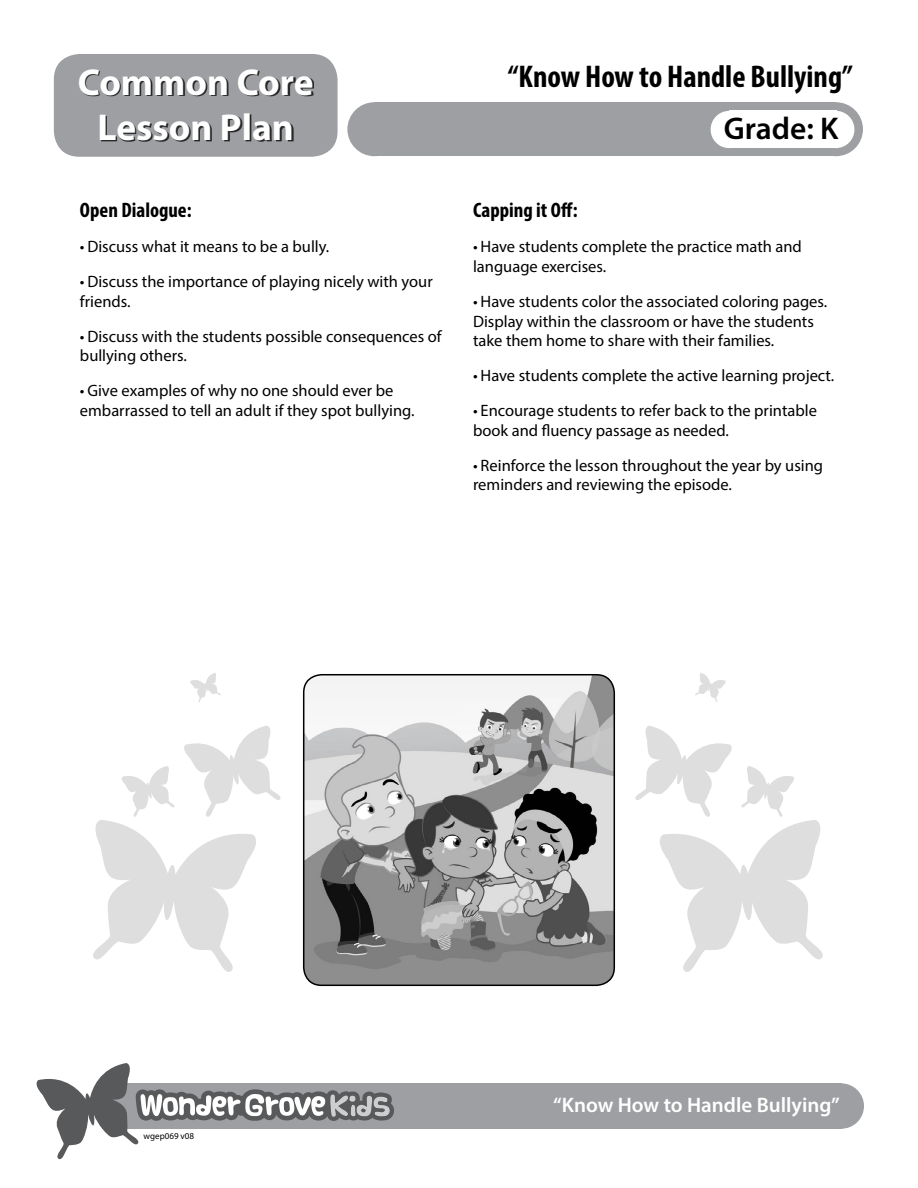
<style>
.page{position:relative;width:918px;height:1188px;background:#fff}
.page>*{position:absolute;margin:0;border:0;box-sizing:border-box;transform-origin:0 0}
.t1{font:700 37.5px/45px "Myriad Pro";color:#fff;text-align:center}
.t2{font:700 condensed 31.5px "Myriad Pro";color:#000}
.t3{font:600 31.5px "Myriad Pro";color:#000}
.t4{font:700 condensed 21px "Myriad Pro";color:#000}
.t5{font:600 21px "Myriad Pro";color:#fff}
.t6{font:16.5px/19.8px "Myriad Pro";color:#000}
.t7{font:9px "Myriad Pro";color:#000}
</style>
<div class="page">
<div style="left:54px;top:54px;width:284px;height:103px;background:#9d9fa2;border-radius:26px"></div>
<div style="left:819px;top:1083px;width:45px;height:46px;background:#9d9fa2;border-radius:50%"></div>
<div style="left:102px;top:1083px;width:739px;height:46px;background:#9d9fa2"></div>
<svg style="left:36px;top:1063px;width:358px;height:97px"></svg>
<div style="left:80px;top:70px;width:234px;height:72px;background:#000;opacity:.75"></div>
<div style="left:809px;top:102px;width:54px;height:54px;background:#9d9fa2;border-radius:50%"></div>
<div style="left:347px;top:102px;width:54px;height:54px;background:#9d9fa2;border-radius:50%"></div>
<div style="left:374px;top:102px;width:462px;height:54px;background:#9d9fa2"></div>
<div style="left:818px;top:111px;width:36px;height:37px;background:#fff;border-radius:50%"></div>
<div style="left:729px;top:111px;width:108px;height:37px;background:#fff"></div>
<div style="left:711px;top:111px;width:37px;height:37px;background:#fff;border-radius:50%"></div>
<svg style="left:635px;top:726px;width:188px;height:246px"></svg>
<svg style="left:695px;top:673px;width:31px;height:29px"></svg>
<svg style="left:93px;top:726px;width:188px;height:246px"></svg>
<svg style="left:190px;top:673px;width:31px;height:29px"></svg>
<img style="left:304px;top:675px;width:310px;height:310px">
<div style="left:303px;top:674px;width:312px;height:312px;border:2px solid #000;border-radius:18px"></div>
<h1 class="t1" style="left:78px;top:58px;width:237px">Common Core<br>Lesson Plan</h1>
<p class="t4" style="left:80px;top:197px;width:113px">Open Dialogue:</p>
<p class="t6" style="left:80px;top:236px;width:251px">• Discuss what it means to be a bully.</p>
<p class="t6" style="left:80px;top:271px;width:354px">• Discuss the importance of playing nicely with your friends.</p>
<p class="t6" style="left:80px;top:326px;width:363px">• Discuss with the students possible consequences of bullying others.</p>
<p class="t6" style="left:80px;top:380px;width:336px">• Give examples of why no one should ever be embarrassed to tell an adult if they spot bullying.</p>
<h2 class="t2" style="left:508px;top:56px;width:346px">“Know How to Handle Bullying”</h2>
<h2 class="t3" style="left:724px;top:109px;width:116px">Grade: K</h2>
<p class="t4" style="left:473px;top:197px;width:106px">Capping it Off:</p>
<p class="t6" style="left:473px;top:236px;width:330px">• Have students complete the practice math and language exercises.</p>
<p class="t6" style="left:473px;top:291px;width:356px">• Have students color the associated coloring pages.<br>Display within the classroom or have the students take them home to share with their families.</p>
<p class="t6" style="left:473px;top:365px;width:363px">• Have students complete the active learning project.</p>
<p class="t6" style="left:473px;top:400px;width:345px">• Encourage students to refer back to the printable book and fluency passage as needed.</p>
<p class="t6" style="left:473px;top:455px;width:352px">• Reinforce the lesson throughout the year by using reminders and reviewing the episode.</p>
<p class="t7" style="left:144px;top:1130px;width:52px">wgep069 v08</p>
<p class="t5" style="left:553px;top:1092px;width:288px">“Know How to Handle Bullying”</p>
</div>
